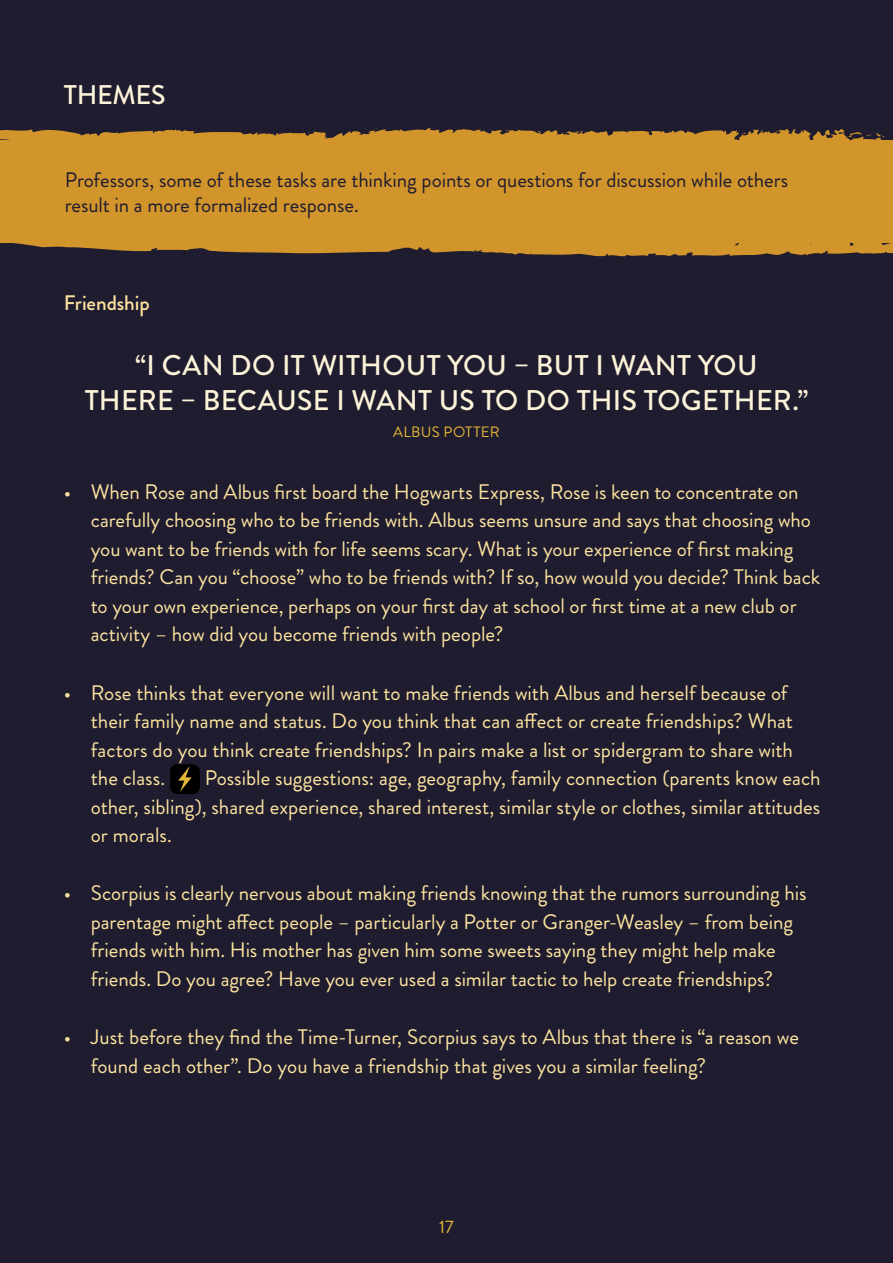
<style>
.page{position:relative;width:893px;height:1263px;background:#201c30}
.page>*{position:absolute;margin:0;border:0;box-sizing:border-box;transform-origin:0 0}
.t1{font:500 28.5px/34.2px "Brandon Grotesque";letter-spacing:.01em;color:#fcf3d8;text-align:center}
.t2{font:500 27px "Brandon Grotesque";letter-spacing:-.015em;color:#fcf3d8}
.t3{font:21px/28.5px "Brandon Grotesque";color:#fce49f}
.t4{font:21px/25.2px "Brandon Grotesque";letter-spacing:-.005em;color:#201c30}
.t5{font:500 21px "Brandon Grotesque";letter-spacing:-.005em;color:#fce49f}
.t6{font:18px "Brandon Grotesque";color:#e4b736}
.t7{font:15px "Brandon Grotesque";letter-spacing:.025em;color:#e4b736}
</style>
<div class="page">
<div style="left:0;top:140px;width:893px;height:103px;background:#d1952c"></div>
<div style="left:170px;top:764px;width:30px;height:30px;background:#000;border-radius:7px"></div>
<svg style="left:178px;top:766px;width:14px;height:26px"></svg>
<svg style="left:0;top:127px;width:893px;height:13px"></svg>
<svg style="left:12px;top:243px;width:881px;height:14px"></svg>
<p class="t2" style="left:64px;top:76px;width:103px">THEMES</p>
<p class="t4" style="left:65px;top:167px;width:725px">Professors, some of these tasks are thinking points or questions for discussion while others result in a more formalized response.</p>
<p class="t5" style="left:64px;top:288px;width:87px">Friendship</p>
<h1 class="t1" style="left:85px;top:349px;width:725px">“I CAN DO IT WITHOUT YOU – BUT I WANT YOU<br>THERE – BECAUSE I WANT US TO DO THIS TOGETHER.”</h1>
<p class="t7" style="left:393px;top:421px;width:108px">ALBUS POTTER</p>
<p class="t3" style="left:91px;top:478px;width:731px;text-indent:-27px">• When Rose and Albus first board the Hogwarts Express, Rose is keen to concentrate on carefully choosing who to be friends with. Albus seems unsure and says that choosing who you want to be friends with for life seems scary. What is your experience of first making friends? Can you “choose” who to be friends with? If so, how would you decide? Think back to your own experience, perhaps on your first day at school or first time at a new club or activity – how did you become friends with people?</p>
<p class="t3" style="left:91px;top:678px;width:704px;text-indent:-27px">• Rose thinks that everyone will want to make friends with Albus and herself because of their family name and status. Do you think that can affect or create friendships? What factors do you think create friendships? In pairs make a list or spidergram to share with the class.</p>
<p class="t3" style="left:91px;top:764px;width:731px;text-align:justify;text-indent:114px">Possible suggestions: age, geography, family connection (parents know each other, sibling), shared experience, shared interest, similar style or clothes, similar attitudes or morals.</p>
<p class="t3" style="left:91px;top:879px;width:717px;text-indent:-27px">• Scorpius is clearly nervous about making friends knowing that the rumors surrounding his parentage might affect people – particularly a Potter or Granger-Weasley – from being friends with him. His mother has given him some sweets saying they might help make friends. Do you agree? Have you ever used a similar tactic to help create friendships?</p>
<p class="t3" style="left:91px;top:1023px;width:710px;text-indent:-27px">• Just before they find the Time-Turner, Scorpius says to Albus that there is “a reason we found each other”. Do you have a friendship that gives you a similar feeling?</p>
<p class="t6" style="left:439px;top:1214px;width:16px">17</p>
</div>
